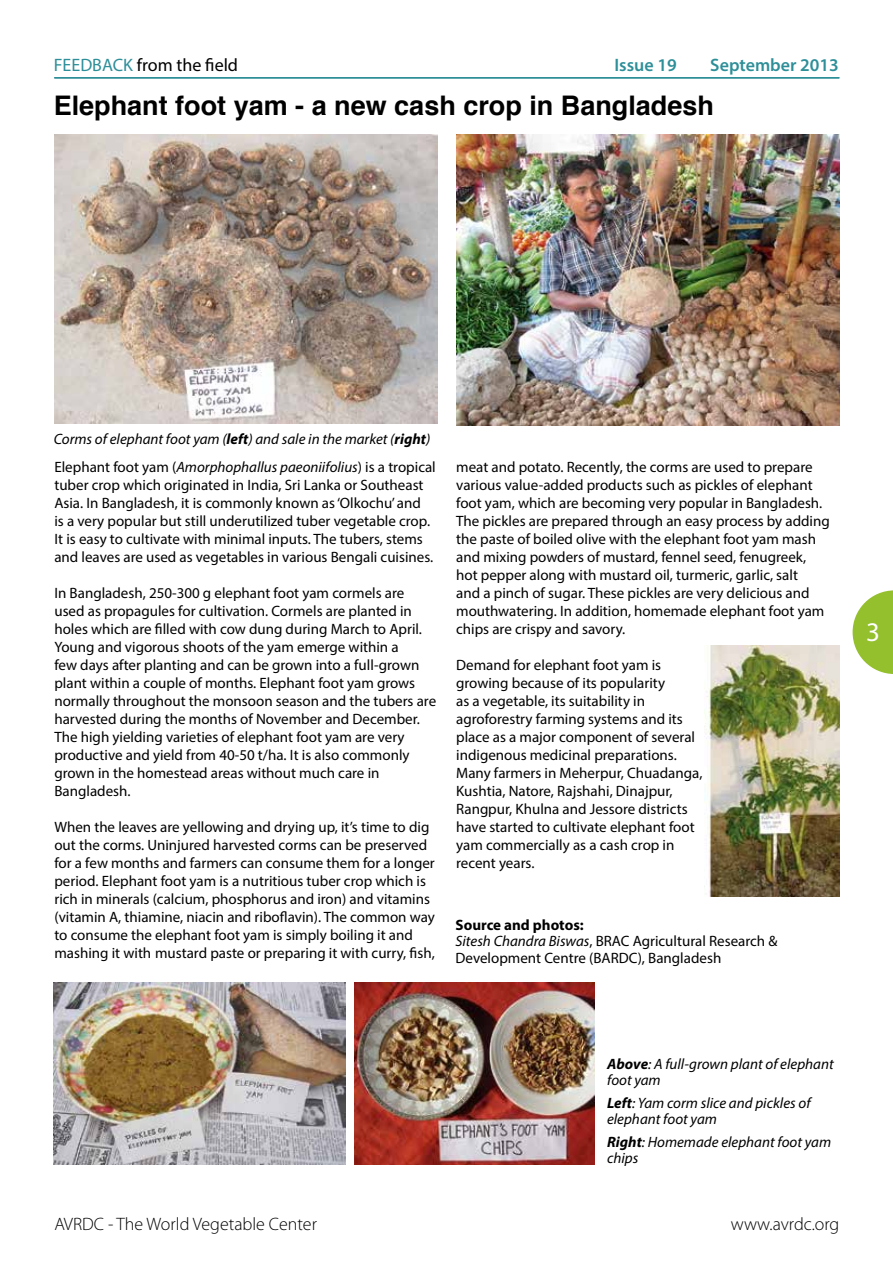
<style>
.page{position:relative;width:893px;height:1263px;background:#fff}
.page>*{position:absolute;margin:0;border:0;box-sizing:border-box;transform-origin:0 0}
.t1{font:700 27px "Helvetica";color:#000}
.t2{font:27px "Myriad Pro";color:#fff}
.t3{font:300 18px "Myriad Pro";color:#010000}
.t4{font:18px "Myriad Pro";color:#000}
.t5{font:600 18px "Myriad Pro";color:#2e8f99}
.t6{font:15px/18px "Myriad Pro";color:#000}
.t7{font:italic 15px/16.5px "Myriad Pro";color:#000}
.s1{color:#2e8f99}
.s2{font-weight:700}
.s3{font-style:normal}
.s4{font-style:italic}
</style>
<div class="page">
<svg style="left:853px;top:590px;width:40px;height:84px"></svg>
<hr style="left:54px;top:77px;width:785px;height:1px;background:#2e8f99">
<img style="left:54px;top:135px;width:383px;height:289px">
<img style="left:456px;top:134px;width:383px;height:291px">
<img style="left:54px;top:982px;width:291px;height:183px">
<img style="left:354px;top:982px;width:240px;height:183px">
<img style="left:705px;top:645px;width:134px;height:252px">
<p class="t4" style="left:54px;top:54px;width:186px"><span class="s1">FEEDBACK</span> from the field</p>
<p class="t5" style="left:614px;top:53px;width:64px">Issue 19</p>
<p class="t5" style="left:710px;top:53px;width:130px">September 2013</p>
<h1 class="t1" style="left:54px;top:89px;width:662px">Elephant foot yam - a new cash crop in Bangladesh</h1>
<p class="t7" style="left:54px;top:425px;width:384px;line-height:27.6px">Corms of elephant foot yam (<span class="s2">left</span>) and sale in the market (<span class="s2">right</span>)<br><span class="s3">Elephant foot yam (</span>Amorphophallus paeoniifolius<span class="s3">) is a tropical</span></p>
<p class="t6" style="left:54px;top:476px;width:380px">tuber crop which originated in India, Sri Lanka or Southeast Asia. In Bangladesh, it is commonly known as ‘Olkochu’ and is a very popular but still underutilized tuber vegetable crop.<br>It is easy to cultivate with minimal inputs. The tubers, stems and leaves are used as vegetables in various Bengali cuisines.</p>
<p class="t6" style="left:54px;top:584px;width:383px">In Bangladesh, 250-300 g elephant foot yam cormels are used as propagules for cultivation. Cormels are planted in holes which are filled with cow dung during March to April.<br>Young and vigorous shoots of the yam emerge within a<br>few days after planting and can be grown into a full-grown plant within a couple of months. Elephant foot yam grows normally throughout the monsoon season and the tubers are harvested during the months of November and December.<br>The high yielding varieties of elephant foot yam are very productive and yield from 40-50 t/ha. It is also commonly grown in the homestead areas without much care in Bangladesh.</p>
<p class="t6" style="left:54px;top:818px;width:382px">When the leaves are yellowing and drying up, it’s time to dig out the corms. Uninjured harvested corms can be preserved for a few months and farmers can consume them for a longer period. Elephant foot yam is a nutritious tuber crop which is rich in minerals (calcium, phosphorus and iron) and vitamins (vitamin A, thiamine, niacin and riboflavin). The common way to consume the elephant foot yam is simply boiling it and mashing it with mustard paste or preparing it with curry, fish,</p>
<p class="t6" style="left:456px;top:458px;width:375px">meat and potato. Recently, the corms are used to prepare various value-added products such as pickles of elephant foot yam, which are becoming very popular in Bangladesh.<br>The pickles are prepared through an easy process by adding the paste of boiled olive with the elephant foot yam mash and mixing powders of mustard, fennel seed, fenugreek, hot pepper along with mustard oil, turmeric, garlic, salt<br>and a pinch of sugar. These pickles are very delicious and mouthwatering. In addition, homemade elephant foot yam chips are crispy and savory.</p>
<p class="t6" style="left:456px;top:656px;width:248px">Demand for elephant foot yam is growing because of its popularity<br>as a vegetable, its suitability in agroforestry farming systems and its place as a major component of several indigenous medicinal preparations.<br>Many farmers in Meherpur, Chuadanga, Kushtia, Natore, Rajshahi, Dinajpur, Rangpur, Khulna and Jessore districts have started to cultivate elephant foot yam commercially as a cash crop in recent years.</p>
<p class="t6" style="left:455px;top:916px;width:324px;line-height:16.5px"><span class="s2">Source and photos:<br></span><span class="s4">Sitesh Chandra Biswas</span>, BRAC Agricultural Research &amp;<br>Development Centre (BARDC), Bangladesh</p>
<h1 class="t2" style="left:866px;top:616px;width:15px">3</h1>
<p class="t7" style="left:607px;top:1055px;width:228px"><span class="s2">Above</span>: A full-grown plant of elephant foot yam</p>
<p class="t7" style="left:607px;top:1094px;width:205px"><span class="s2">Left</span>: Yam corm slice and pickles of elephant foot yam</p>
<p class="t7" style="left:607px;top:1133px;width:226px"><span class="s2">Right</span>: Homemade elephant foot yam chips</p>
<p class="t3" style="left:54px;top:1214px;width:264px">AVRDC - The World Vegetable Center</p>
<p class="t3" style="left:731px;top:1214px;width:110px">www.avrdc.org</p>
</div>
